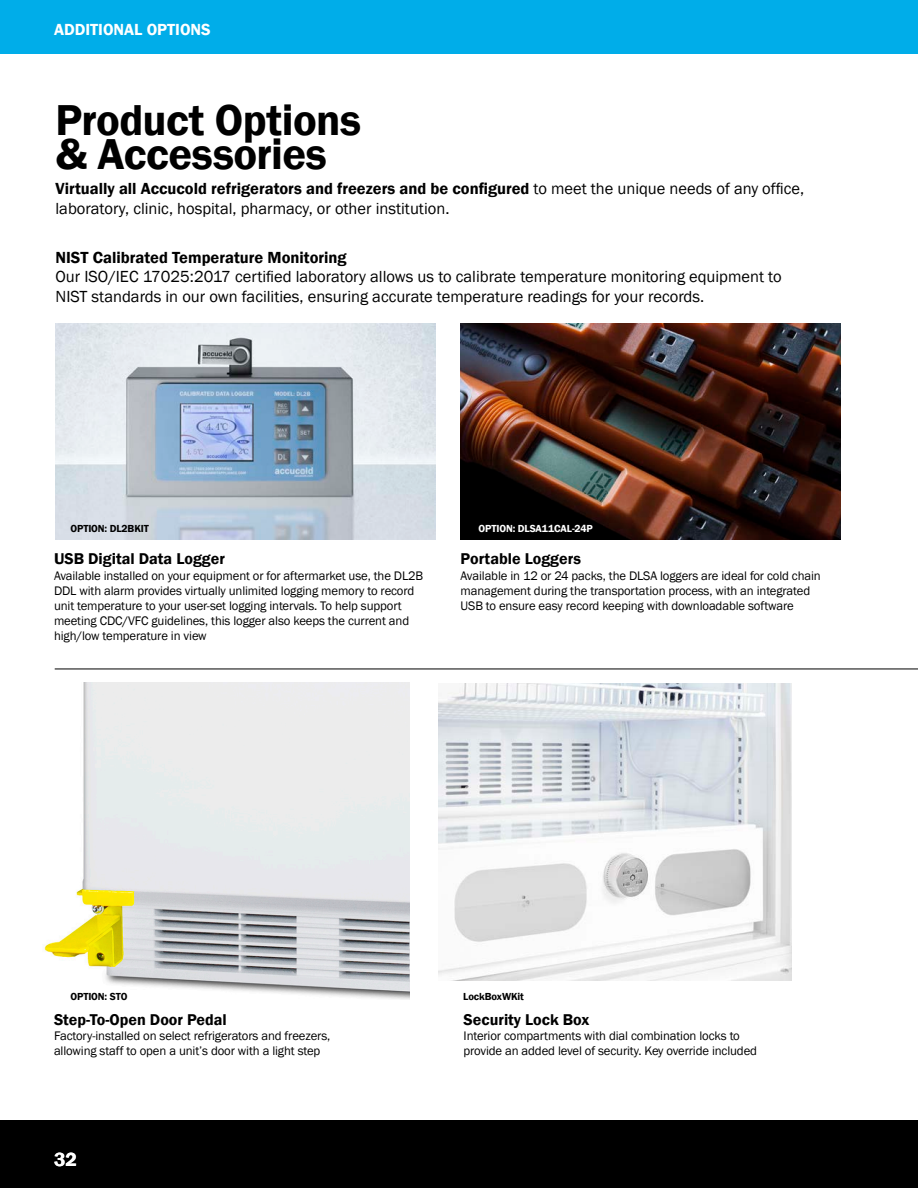
<style>
.page{position:relative;width:918px;height:1188px;background:#fff}
.page>*{position:absolute;margin:0;border:0;box-sizing:border-box;transform-origin:0 0}
.Title-main{font:600 44.4px "Franklin Gothic";letter-spacing:-.01em;color:#000}
.t1{font:600 19.5px "Franklin Gothic";color:#fff}
.t2{font:16.5px/19.5px "Franklin Gothic";color:#000}
.t3{font:600 16.5px "Franklin Gothic";color:#000}
.t4{font:600 16.5px "Franklin Gothic";color:#fff}
.t5{font:600 16.05px "Franklin Gothic";color:#000}
.t6{font:12.75px/15px "Franklin Gothic";letter-spacing:-.01em;color:#000}
.t7{font:600 10.5px "Franklin Gothic";letter-spacing:-.01em;color:#000}
.t8{font:600 10.5px "Franklin Gothic";letter-spacing:-.01em;color:#fff}
.s1{font-weight:600}
</style>
<div class="page">
<div style="left:0;top:1120px;width:918px;height:68px;background:#000"></div>
<div style="left:0;top:0;width:918px;height:54px;background:#00ade9"></div>
<img style="left:56px;top:323px;width:379px;height:216px">
<img style="left:461px;top:323px;width:379px;height:216px">
<img style="left:44px;top:682px;width:365px;height:318px">
<img style="left:438px;top:683px;width:354px;height:297px">
<hr style="left:55px;top:669px;width:863px;height:1px;background:#000">
<p class="t4" style="left:54px;top:19px;width:158px">ADDITIONAL OPTIONS</p>
<p class="Title-main" style="left:56px;top:92px;width:307px">Product Options</p>
<p class="Title-main" style="left:56px;top:127px;width:273px">&amp; Accessories</p>
<p class="t2" style="left:56px;top:179px;width:750px"><span class="s1">Virtually all Accucold refrigerators and freezers and be configured</span> to meet the unique needs of any office, laboratory, clinic, hospital, pharmacy, or other institution.</p>
<p class="t3" style="left:56px;top:247px;width:293px">NIST Calibrated Temperature Monitoring</p>
<p class="t2" style="left:56px;top:268px;width:728px">Our ISO/IEC 17025:2017 certified laboratory allows us to calibrate temperature monitoring equipment to<br>NIST standards in our own facilities, ensuring accurate temperature readings for your records.</p>
<p class="t7" style="left:70px;top:522px;width:80px">OPTION: DL2BKIT</p>
<p class="t5" style="left:54px;top:549px;width:172px">USB Digital Data Logger</p>
<p class="t6" style="left:54px;top:568px;width:371px">Available installed on your equipment or for aftermarket use, the DL2B DDL with alarm provides virtually unlimited logging memory to record unit temperature to your user-set logging intervals. To help support meeting CDC/VFC guidelines, this logger also keeps the current and high/low temperature in view</p>
<p class="t8" style="left:479px;top:522px;width:116px">OPTION: DLSA11CAL-24P</p>
<p class="t5" style="left:461px;top:549px;width:122px">Portable Loggers</p>
<p class="t6" style="left:461px;top:568px;width:362px">Available in 12 or 24 packs, the DLSA loggers are ideal for cold chain management during the transportation process, with an integrated<br>USB to ensure easy record keeping with downloadable software</p>
<p class="t7" style="left:70px;top:990px;width:58px">OPTION: STO</p>
<p class="t7" style="left:463px;top:990px;width:62px">LockBoxWKit</p>
<p class="t5" style="left:54px;top:1009px;width:174px">Step-To-Open Door Pedal</p>
<p class="t6" style="left:54px;top:1029px;width:278px">Factory-installed on select refrigerators and freezers,</p>
<p class="t6" style="left:54px;top:1044px;width:268px">allowing staff to open a unit’s door with a light step</p>
<p class="t1" style="left:54px;top:1147px;width:24px">32</p>
<p class="t5" style="left:464px;top:1009px;width:127px">Security Lock Box</p>
<p class="t6" style="left:464px;top:1029px;width:278px">Interior compartments with dial combination locks to</p>
<p class="t6" style="left:464px;top:1044px;width:295px">provide an added level of security. Key override included</p>
</div>
